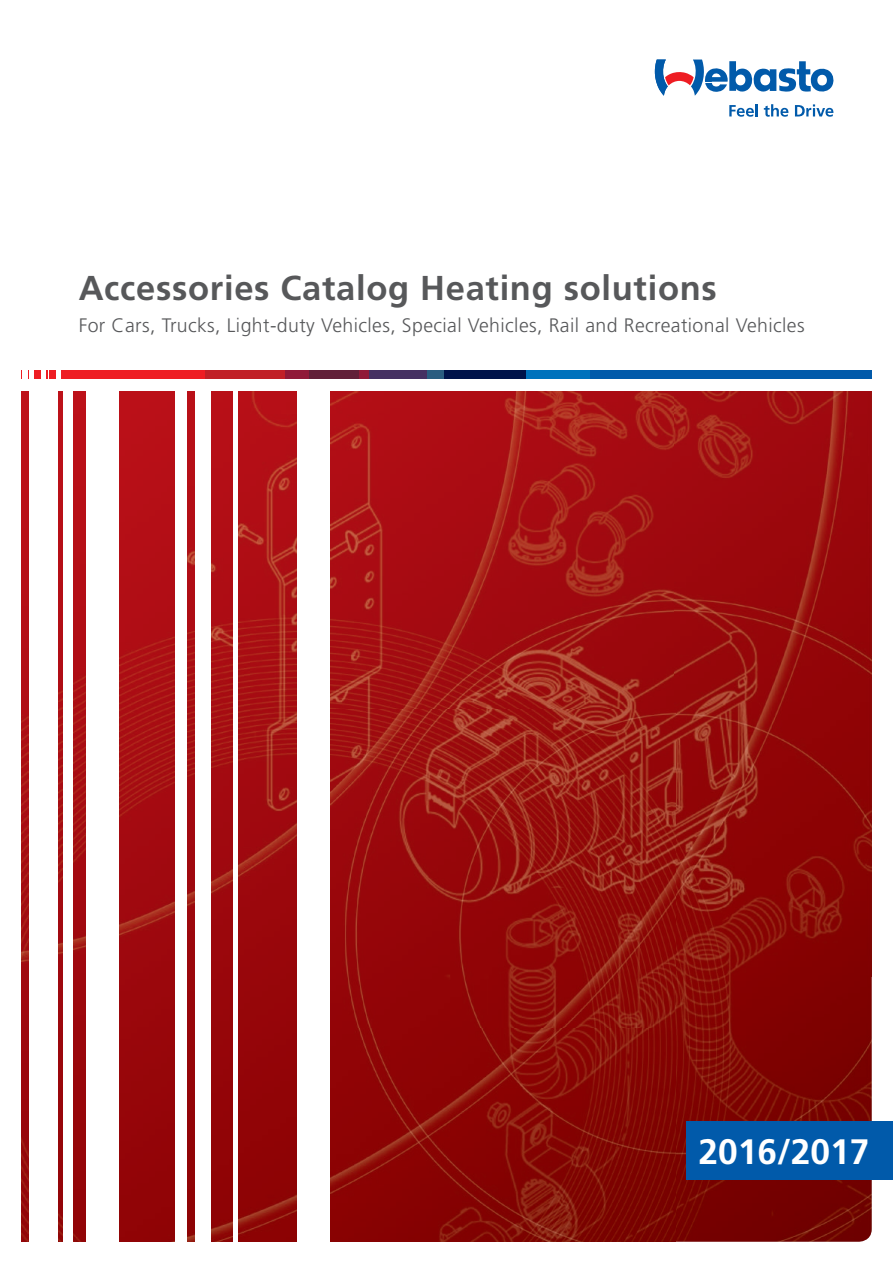
<style>
.page{position:relative;width:893px;height:1263px;background:#fff}
.page>*{position:absolute;margin:0;border:0;box-sizing:border-box;transform-origin:0 0}
.t1{font:700 35.4px "Frutiger";color:#fff}
.t2{font:700 34.5px "Frutiger";letter-spacing:.02em;color:#57585a}
.t3{font:300 19.5px "Frutiger";letter-spacing:.02em;color:#57585a}
</style>
<div class="page">
<svg style="left:655px;top:60px;width:178px;height:36px"></svg>
<svg style="left:729px;top:104px;width:29px;height:13px"></svg>
<svg style="left:764px;top:104px;width:24px;height:13px"></svg>
<svg style="left:795px;top:104px;width:38px;height:13px"></svg>
<div style="left:21px;top:370px;width:184px;height:8px;background:#ee1d23"></div>
<div style="left:205px;top:370px;width:80px;height:8px;background:#c12027"></div>
<div style="left:285px;top:370px;width:24px;height:8px;background:#901938"></div>
<div style="left:309px;top:370px;width:50px;height:8px;background:#611f38"></div>
<div style="left:359px;top:370px;width:10px;height:8px;background:#901938"></div>
<div style="left:369px;top:370px;width:57px;height:8px;background:#453162"></div>
<div style="left:426px;top:370px;width:18px;height:8px;background:#2a5d80"></div>
<div style="left:444px;top:370px;width:82px;height:8px;background:#00134a"></div>
<div style="left:526px;top:370px;width:64px;height:8px;background:#0072bc"></div>
<div style="left:590px;top:370px;width:282px;height:8px;background:#015aaa"></div>
<svg style="left:22px;top:370px;width:12px;height:8px"></svg>
<svg style="left:41px;top:370px;width:8px;height:8px"></svg>
<svg style="left:57px;top:370px;width:4px;height:8px"></svg>
<svg style="left:28px;top:391px;width:303px;height:851px"></svg>
<img style="left:331px;top:391px;width:541px;height:851px">
<img style="left:239px;top:391px;width:58px;height:851px">
<img style="left:212px;top:391px;width:20px;height:851px">
<img style="left:188px;top:391px;width:7px;height:851px">
<img style="left:120px;top:391px;width:54px;height:851px">
<img style="left:74px;top:391px;width:12px;height:851px">
<img style="left:59px;top:391px;width:3px;height:851px">
<img style="left:21px;top:391px;width:7px;height:851px">
<div style="left:686px;top:1121px;width:207px;height:59px;background:#015aaa"></div>
<h2 class="t2" style="left:79px;top:268px;width:640px">Accessories Catalog Heating solutions</h2>
<p class="t3" style="left:79px;top:314px;width:727px">For Cars, Trucks, Light-duty Vehicles, Special Vehicles, Rail and Recreational Vehicles</p>
<h1 class="t1" style="left:699px;top:1131px;width:173px">2016/2017</h1>
</div>
